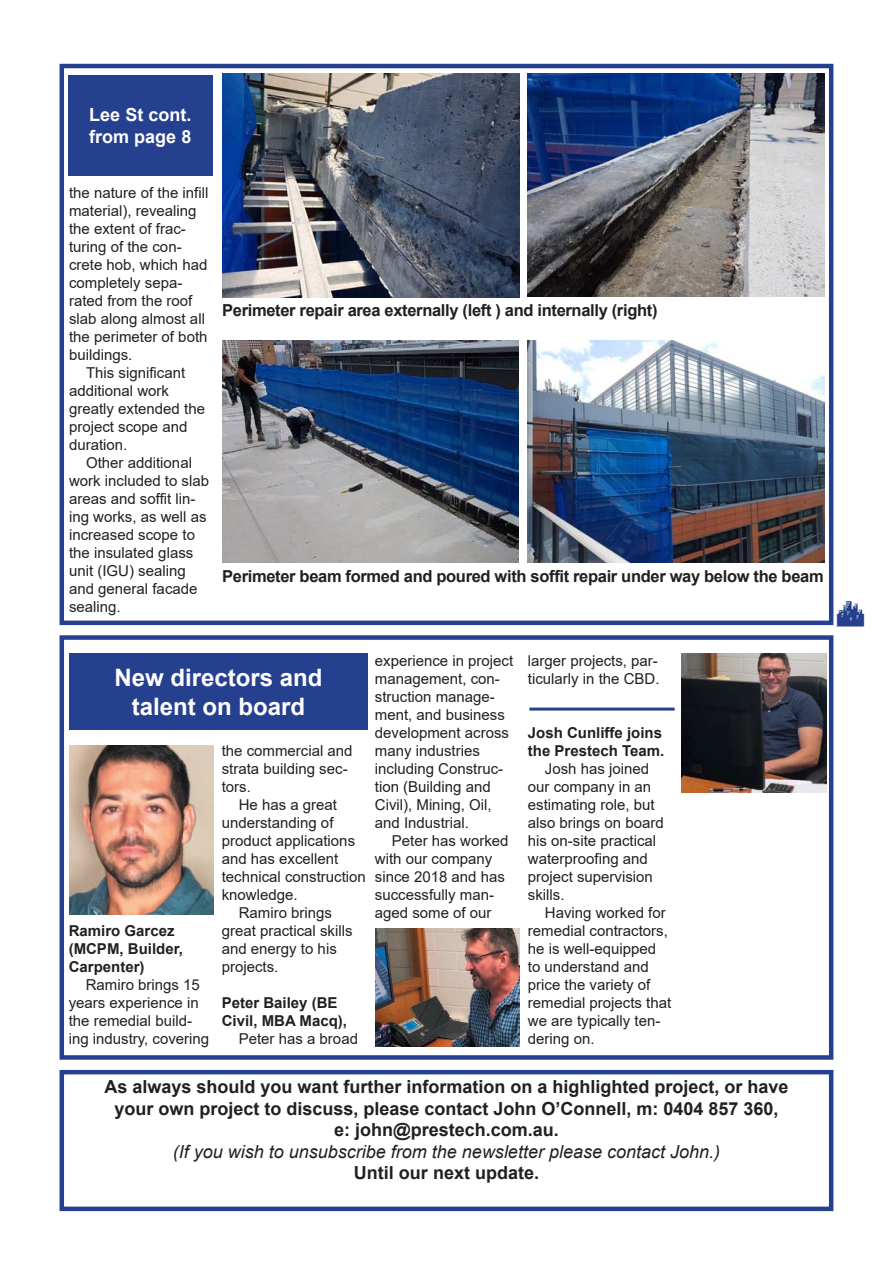
<style>
.page{position:relative;width:893px;height:1263px;background:#fff}
.page>*{position:absolute;margin:0;border:0;box-sizing:border-box;transform-origin:0 0}
.t1{font:700 24px/28.8px "Arial";color:#fff;text-align:center}
.t2{font:700 18px/21.6px "Arial";color:#231f20;text-align:center}
.t3{font:italic 18px "Arial";color:#231f20}
.t4{font:700 18px/21.6px "Arial";color:#fff}
.t5{font:700 16.5px "Arial";letter-spacing:-.02em;color:#231f20}
.t6{font:15px/18px "Arial";color:#231f20}
.t7{font:700 15px/18px "Arial";color:#231f20}
</style>
<div class="page">
<div style="left:60px;top:64px;width:773px;height:561px;border:4px solid #25408f"></div>
<div style="left:60px;top:635px;width:773px;height:425px;border:4px solid #25408f"></div>
<div style="left:60px;top:1070px;width:773px;height:141px;border:4px solid #25408f"></div>
<img style="left:222px;top:74px;width:298px;height:223px">
<img style="left:222px;top:341px;width:296px;height:221px">
<img style="left:527px;top:341px;width:298px;height:221px">
<img style="left:527px;top:74px;width:298px;height:223px">
<div style="left:68px;top:75px;width:145px;height:101px;background:#25408f"></div>
<div style="left:69px;top:653px;width:299px;height:77px;background:#25408f"></div>
<img style="left:681px;top:654px;width:145px;height:139px">
<img style="left:69px;top:745px;width:145px;height:169px">
<img style="left:375px;top:929px;width:145px;height:117px">
<hr style="left:529px;top:707px;width:146px;height:3px;background:#25408f">
<svg style="left:831px;top:595px;width:3px;height:31px"></svg>
<p class="t4" style="left:89px;top:105px;width:104px">Lee St cont. from page 8</p>
<p class="t6" style="left:69px;top:184px;width:141px">the nature of the infill</p>
<p class="t6" style="left:69px;top:202px;width:129px">material), revealing</p>
<p class="t6" style="left:69px;top:220px;width:118px">the extent of frac-</p>
<p class="t6" style="left:69px;top:238px;width:114px">turing of the con-</p>
<p class="t6" style="left:69px;top:256px;width:140px">crete hob, which had</p>
<p class="t6" style="left:69px;top:274px;width:115px">completely sepa-</p>
<p class="t6" style="left:69px;top:292px;width:125px">rated from the roof</p>
<p class="t6" style="left:69px;top:310px;width:137px">slab along almost all</p>
<p class="t6" style="left:69px;top:328px;width:140px">the perimeter of both</p>
<p class="t6" style="left:69px;top:346px;width:65px">buildings.</p>
<p class="t6" style="left:86px;top:364px;width:101px">This significant</p>
<p class="t6" style="left:69px;top:382px;width:102px">additional work</p>
<p class="t6" style="left:69px;top:400px;width:137px">greatly extended the</p>
<p class="t6" style="left:69px;top:418px;width:120px">project scope and</p>
<p class="t6" style="left:69px;top:436px;width:60px">duration.</p>
<p class="t6" style="left:86px;top:454px;width:107px">Other additional</p>
<p class="t6" style="left:69px;top:472px;width:142px">work included to slab</p>
<p class="t6" style="left:69px;top:490px;width:128px">areas and soffit lin-</p>
<p class="t6" style="left:69px;top:508px;width:139px">ing works, as well as</p>
<p class="t6" style="left:69px;top:526px;width:127px">increased scope to</p>
<p class="t6" style="left:69px;top:544px;width:126px">the insulated glass</p>
<p class="t6" style="left:69px;top:562px;width:118px">unit (IGU) sealing</p>
<p class="t6" style="left:69px;top:580px;width:130px">and general facade</p>
<p class="t6" style="left:69px;top:598px;width:53px">sealing.</p>
<p class="t5" style="left:222px;top:299px;width:437px">Perimeter repair area externally (left ) and internally (right)</p>
<p class="t5" style="left:222px;top:564px;width:603px">Perimeter beam formed and poured with soffit repair under way below the beam</p>
<h1 class="t1" style="left:114px;top:663px;width:210px">New directors and talent on board</h1>
<p class="t7" style="left:69px;top:922px;width:116px">Ramiro Garcez (MCPM, Builder,<br>Carpenter)</p>
<p class="t6" style="left:69px;top:976px;width:142px;text-indent:17px">Ramiro brings 15 years experience in the remedial build&shy;ing industry, covering</p>
<p class="t6" style="left:222px;top:742px;width:132px">the commercial and strata building sec&shy;tors.</p>
<p class="t6" style="left:239px;top:796px;width:100px">He has a great</p>
<p class="t6" style="left:222px;top:814px;width:113px">understanding of</p>
<p class="t6" style="left:222px;top:832px;width:135px">product applications</p>
<p class="t6" style="left:222px;top:850px;width:118px">and has excellent</p>
<p class="t6" style="left:222px;top:868px;width:146px">technical construction</p>
<p class="t6" style="left:222px;top:886px;width:77px">knowledge.</p>
<p class="t6" style="left:239px;top:904px;width:95px">Ramiro brings</p>
<p class="t6" style="left:222px;top:922px;width:132px">great practical skills</p>
<p class="t6" style="left:222px;top:940px;width:117px">and energy to his</p>
<p class="t6" style="left:222px;top:958px;width:58px">projects.</p>
<p class="t7" style="left:222px;top:994px;width:127px">Peter Bailey (BE<br>Civil, MBA Macq),</p>
<p class="t6" style="left:239px;top:1030px;width:121px">Peter has a broad</p>
<p class="t6" style="left:375px;top:652px;width:140px">experience in project management, con&shy;struction manage&shy;ment, and business development across many industries including Construc&shy;tion (Building and<br>Civil), Mining, Oil, and Industrial.</p>
<p class="t6" style="left:375px;top:832px;width:135px;text-indent:17px">Peter has worked with our company since 2018 and has successfully man&shy;aged some of our</p>
<p class="t6" style="left:528px;top:652px;width:133px">larger projects, par&shy;ticularly in the CBD.</p>
<p class="t7" style="left:528px;top:724px;width:138px">Josh Cunliffe joins the Prestech Team.</p>
<p class="t6" style="left:528px;top:760px;width:137px;text-indent:17px">Josh has joined our company in an estimating role, but also brings on board his on-site practical waterproofing and project supervision skills.</p>
<p class="t6" style="left:528px;top:904px;width:145px;text-indent:17px">Having worked for remedial contractors, he is well-equipped to understand and price the variety of remedial projects that we are typically ten&shy;dering on.</p>
<p class="t2" style="left:104px;top:1076px;width:686px">As always should you want further information on a highlighted project, or have your own project to discuss, please contact John O’Connell, m: 0404 857 360, e: john@prestech.com.au.</p>
<p class="t3" style="left:173px;top:1140px;width:549px">(If you wish to unsubscribe from the newsletter please contact John.)</p>
<p class="t2" style="left:354px;top:1162px;width:187px">Until our next update.</p>
</div>
